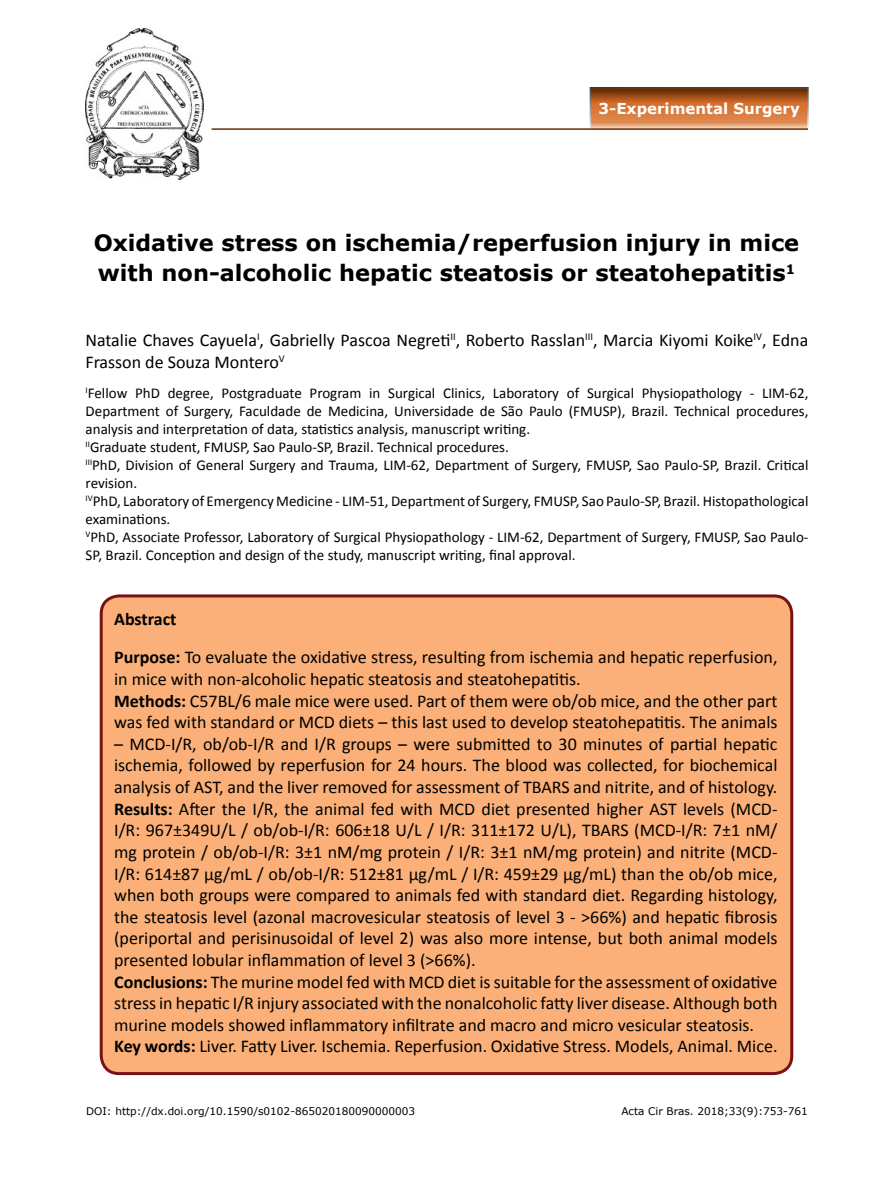
<style>
.page{position:relative;width:893px;height:1191px;background:#fff}
.page>*{position:absolute;margin:0;border:0;box-sizing:border-box;transform-origin:0 0}
.t1{font:700 22.5px/30px "Verdana";color:#000}
.t2{font:18px/21.6px "Calibri";color:#000}
.t3{font:15px/18px "Calibri";color:#000}
.t4{font:700 15px "Verdana";color:#fff}
.t5{font:10.5px "Verdana";color:#000}
.s1{font-weight:700}
</style>
<div class="page">
<svg style="left:593px;top:90px;width:213px;height:37px;background:#c66f37"></svg>
<img style="left:85px;top:29px;width:118px;height:151px">
<div style="left:101px;top:596px;width:691px;height:477px;background:#fab078;border-radius:18px"></div>
<div style="left:100px;top:594px;width:693px;height:481px;border:3px solid #7a1113;border-radius:18px"></div>
<hr style="left:212px;top:128px;width:596px;height:2px;background:#6a2c00">
<p class="t4" style="left:598px;top:98px;width:203px">3-Experimental Surgery</p>
<p class="t1" style="left:94px;top:227px;width:707px">Oxidative stress on ischemia/reperfusion injury in mice with non-alcoholic hepatic steatosis or steatohepatitis<sup>1</sup></p>
<p class="t2" style="left:85px;top:329px;width:724px">Natalie Chaves Cayuela<sup>I</sup>, Gabrielly Pascoa Negreti<sup>II</sup>, Roberto Rasslan<sup>III</sup>, Marcia Kiyomi Koike<sup>IV</sup>, Edna<br>Frasson de Souza Montero<sup>V</sup></p>
<p class="t3" style="left:86px;top:384px;width:724px"><sup>I</sup>Fellow PhD degree, Postgraduate Program in Surgical Clinics, Laboratory of Surgical Physiopathology - LIM-62, Department of Surgery, Faculdade de Medicina, Universidade de São Paulo (FMUSP), Brazil. Technical procedures, analysis and interpretation of data, statistics analysis, manuscript writing.<br><sup>II</sup>Graduate student, FMUSP, Sao Paulo-SP, Brazil. Technical procedures.<br><sup>III</sup>PhD, Division of General Surgery and Trauma, LIM-62, Department of Surgery, FMUSP, Sao Paulo-SP, Brazil. Critical revision.<br><sup>IV</sup>PhD, Laboratory of Emergency Medicine - LIM-51, Department of Surgery, FMUSP, Sao Paulo-SP, Brazil. Histopathological examinations.<br><sup>V</sup>PhD, Associate Professor, Laboratory of Surgical Physiopathology - LIM-62, Department of Surgery, FMUSP, Sao Paulo-SP, Brazil. Conception and design of the study, manuscript writing, final approval.</p>
<p class="t2" style="left:114px;top:599px;width:665px;line-height:38.5px"><span class="s1">Abstract<br>Purpose:</span> To evaluate the oxidative stress, resulting from ischemia and hepatic reperfusion,</p>
<p class="t2" style="left:114px;top:668px;width:665px">in mice with non-alcoholic hepatic steatosis and steatohepatitis.<br><span class="s1">Methods:</span> C57BL/6 male mice were used. Part of them were ob/ob mice, and the other part was fed with standard or MCD diets – this last used to develop steatohepatitis. The animals</p>
<p class="t2" style="left:114px;top:732px;width:665px">– MCD-I/R, ob/ob-I/R and I/R groups – were submitted to 30 minutes of partial hepatic ischemia, followed by reperfusion for 24 hours. The blood was collected, for biochemical analysis of AST, and the liver removed for assessment of TBARS and nitrite, and of histology.<br><span class="s1">Results:</span> After the I/R, the animal fed with MCD diet presented higher AST levels (MCD-I/R: 967±349U/L / ob/ob-I/R: 606±18 U/L / I/R: 311±172 U/L), TBARS (MCD-I/R: 7±1 nM/ mg protein / ob/ob-I/R: 3±1 nM/mg protein / I/R: 3±1 nM/mg protein) and nitrite (MCD-I/R: 614±87 µg/mL / ob/ob-I/R: 512±81 µg/mL / I/R: 459±29 µg/mL) than the ob/ob mice, when both groups were compared to animals fed with standard diet. Regarding histology, the steatosis level (azonal macrovesicular steatosis of level 3 - &gt;66%) and hepatic fibrosis (periportal and perisinusoidal of level 2) was also more intense, but both animal models presented lobular inflammation of level 3 (&gt;66%).<br><span class="s1">Conclusions:</span> The murine model fed with MCD diet is suitable for the assessment of oxidative stress in hepatic I/R injury associated with the nonalcoholic fatty liver disease. Although both murine models showed inflammatory infiltrate and macro and micro vesicular steatosis.<br><span class="s1">Key words:</span> Liver. Fatty Liver. Ischemia. Reperfusion. Oxidative Stress. Models, Animal. Mice.</p>
<p class="t5" style="left:86px;top:1103px;width:331px">DOI: http://dx.doi.org/10.1590/s0102-865020180090000003</p>
<p class="t5" style="left:621px;top:1103px;width:188px">Acta Cir Bras. 2018;33(9):753-761</p>
</div>
